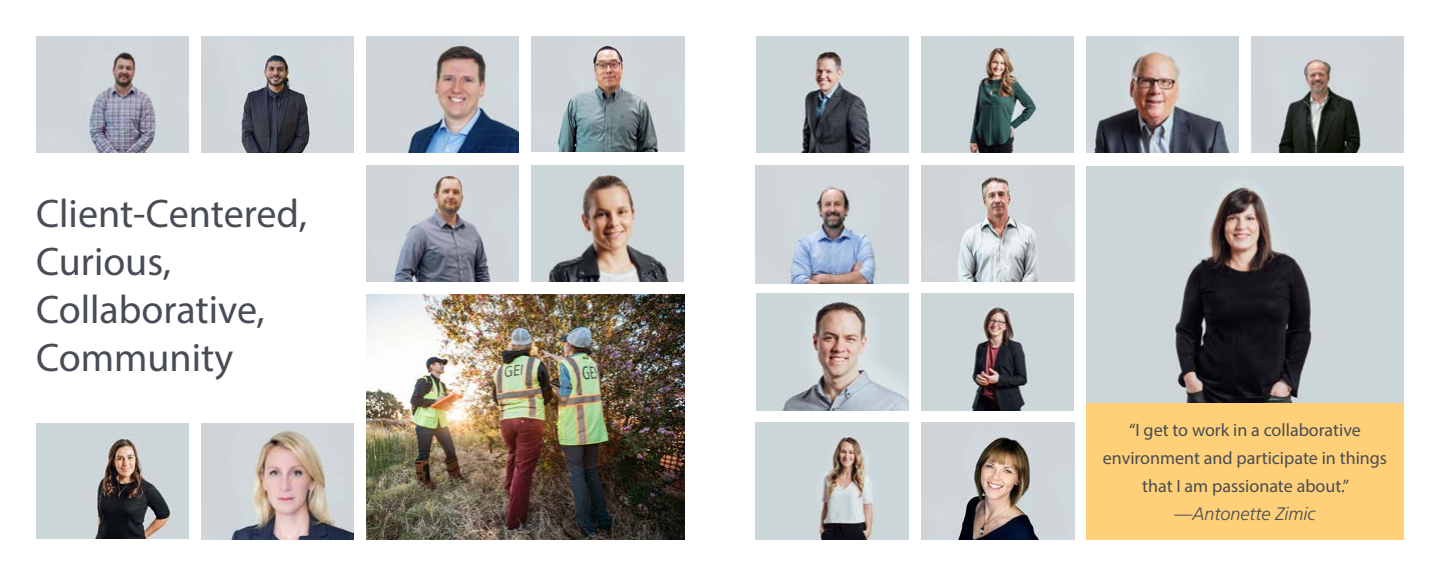
<style>
.page{position:relative;width:1440px;height:576px;background:#fff}
.page>*{position:absolute;margin:0;border:0;box-sizing:border-box;transform-origin:0 0}
.t1{font:40px/48px "Myriad Pro";color:#474c55}
.t2{font:18px/28px "Myriad Pro";color:#474c55;text-align:center}
.t3{font:italic 300 18px "Frutiger";color:#474c55}
</style>
<div class="page">
<img style="left:366px;top:294px;width:318px;height:246px">
<img style="left:756px;top:165px;width:153px;height:118px">
<img style="left:756px;top:422px;width:153px;height:118px">
<img style="left:201px;top:423px;width:153px;height:117px">
<div style="left:1086px;top:402px;width:318px;height:138px;background:#ffd077"></div>
<img style="left:366px;top:36px;width:153px;height:117px">
<img style="left:756px;top:36px;width:153px;height:117px">
<img style="left:756px;top:293px;width:153px;height:117px">
<img style="left:36px;top:423px;width:153px;height:115px">
<img style="left:531px;top:36px;width:153px;height:116px">
<img style="left:921px;top:165px;width:153px;height:117px">
<img style="left:921px;top:422px;width:153px;height:117px">
<img style="left:366px;top:165px;width:153px;height:117px">
<img style="left:531px;top:165px;width:153px;height:117px">
<img style="left:1086px;top:166px;width:318px;height:236px">
<img style="left:36px;top:36px;width:153px;height:117px">
<img style="left:921px;top:36px;width:153px;height:117px">
<img style="left:921px;top:294px;width:153px;height:116px">
<img style="left:201px;top:36px;width:153px;height:117px">
<img style="left:1251px;top:36px;width:153px;height:117px">
<img style="left:1086px;top:36px;width:153px;height:117px">
<h1 class="t1" style="left:36px;top:189px;width:272px">Client-Centered,<br>Curious,<br>Collaborative,<br>Community</h1>
<p class="t2" style="left:1103px;top:415px;width:286px">“I get to work in a collaborative environment and participate in things that I am passionate about.”</p>
<p class="t3" style="left:1174px;top:503px;width:142px">—Antonette Zimic</p>
</div>
